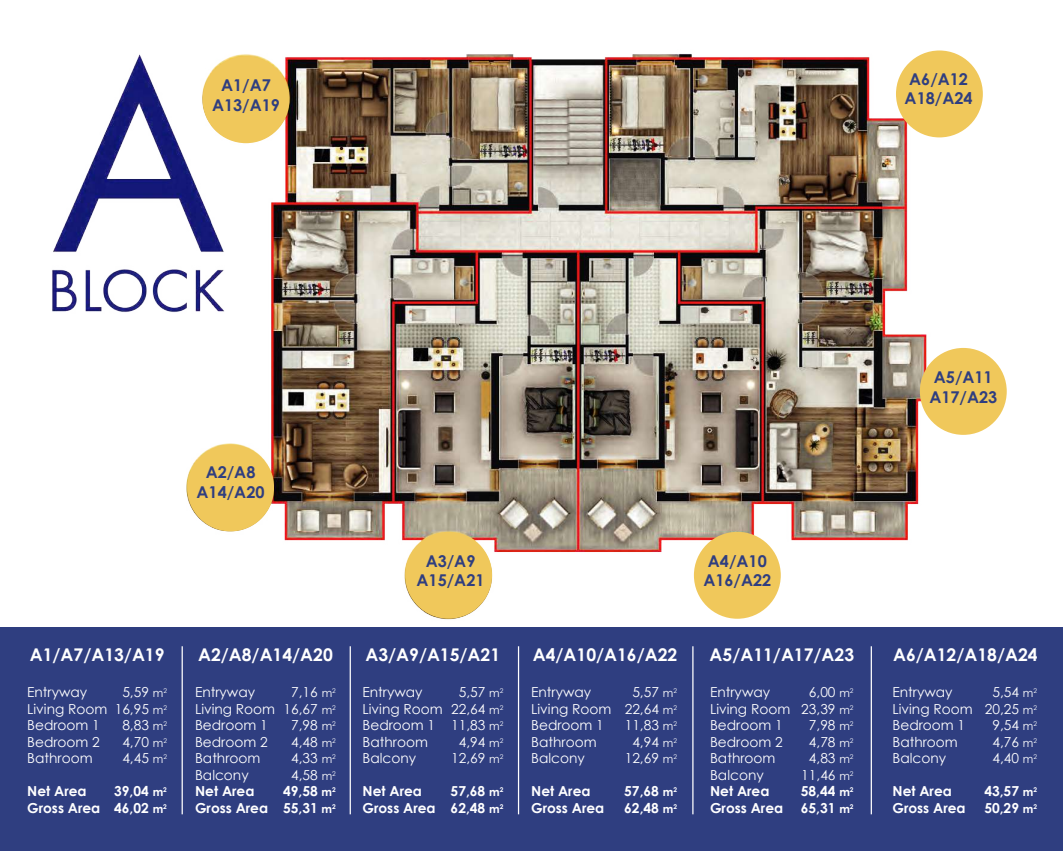
<style>
.page{position:relative;width:1063px;height:851px;background:#fff}
.page>*{position:absolute;margin:0;border:0;box-sizing:border-box;transform-origin:0 0}
.t1{font:700 17.5px "Century Gothic";color:#fff}
.t2{font:700 16.25px/19.5px "Century Gothic";color:#2f3e80;text-align:center}
.t3{font:13.75px/16.5px "Century Gothic";color:#fff}
.t4{font:700 13.75px/16.5px "Century Gothic";color:#fff}
.s1{font-size:11.25px}
.s2{font-weight:700}
.s3{font-weight:700;font-size:11.25px}
</style>
<div class="page">
<img style="left:52px;top:54px;width:955px;height:566px">
<div style="left:0;top:627px;width:1063px;height:223px;background:#2f3e80"></div>
<div style="left:203px;top:56px;width:86px;height:87px;background:#f0c85b;border-radius:50%"></div>
<div style="left:187px;top:444px;width:87px;height:87px;background:#f0c85b;border-radius:50%"></div>
<div style="left:405px;top:531px;width:87px;height:87px;background:#f0c85b;border-radius:50%"></div>
<div style="left:694px;top:531px;width:87px;height:87px;background:#f0c85b;border-radius:50%"></div>
<div style="left:920px;top:348px;width:87px;height:87px;background:#f0c85b;border-radius:50%"></div>
<div style="left:896px;top:50px;width:87px;height:87px;background:#f0c85b;border-radius:50%"></div>
<hr style="left:182px;top:646px;width:1px;height:168px;background:#fff">
<hr style="left:350px;top:646px;width:1px;height:168px;background:#fff">
<hr style="left:518px;top:646px;width:1px;height:168px;background:#fff">
<hr style="left:692px;top:646px;width:2px;height:168px;background:#fff">
<hr style="left:871px;top:646px;width:1px;height:168px;background:#fff">
<p class="t2" style="left:212px;top:75px;width:69px">A1/A7<br>A13/A19</p>
<p class="t2" style="left:905px;top:68px;width:69px;text-align:left">A6/A12<br>A18/A24</p>
<p class="t1" style="left:30px;top:641px;width:136px">A1/A7/A13/A19</p>
<p class="t3" style="left:27px;top:683px;width:82px">Entryway<br>Living Room<br>Bedroom 1<br>Bedroom 2<br>Bathroom</p>
<p class="t4" style="left:27px;top:782px;width:75px">Net Area<br>Gross Area</p>
<p class="t3" style="left:115px;top:683px;width:54px;text-align:center">5,59 <span class="s1">m</span><sup>2<br></sup>16,95 <span class="s1">m</span><sup>2<br></sup>8,83 <span class="s1">m</span><sup>2<br></sup>4,70 <span class="s1">m</span><sup>2<br></sup>4,45 <span class="s1">m</span><sup>2</sup></p>
<p class="t4" style="left:114px;top:782px;width:54px">39,04 <span class="s1">m</span><sup>2<br></sup>46,02 <span class="s1">m</span><sup>2</sup></p>
<p class="t2" style="left:197px;top:462px;width:69px">A2/A8<br>A14/A20</p>
<p class="t2" style="left:417px;top:550px;width:69px">A3/A9<br>A15/A21</p>
<p class="t2" style="left:703px;top:550px;width:69px;text-align:left">A4/A10<br>A16/A22</p>
<p class="t2" style="left:929px;top:367px;width:69px;text-align:left">A5/A11<br>A17/A23</p>
<p class="t1" style="left:198px;top:641px;width:136px">A2/A8/A14/A20</p>
<p class="t1" style="left:365px;top:641px;width:136px">A3/A9/A15/A21</p>
<p class="t1" style="left:533px;top:641px;width:146px">A4/A10/A16/A22</p>
<p class="t1" style="left:710px;top:641px;width:146px">A5/A11/A17/A23</p>
<p class="t1" style="left:893px;top:641px;width:146px">A6/A12/A18/A24</p>
<p class="t3" style="left:195px;top:683px;width:82px">Entryway<br>Living Room<br>Bedroom 1<br>Bedroom 2<br>Bathroom<br>Balcony</p>
<p class="t4" style="left:195px;top:782px;width:75px">Net Area<br>Gross Area</p>
<p class="t3" style="left:283px;top:683px;width:54px;text-align:center">7,16 <span class="s1">m</span><sup>2<br></sup>16,67 <span class="s1">m</span><sup>2<br></sup>7,98 <span class="s1">m</span><sup>2<br></sup>4,48 <span class="s1">m</span><sup>2<br></sup>4,33 <span class="s1">m</span><sup>2<br></sup>4,58 <span class="s1">m</span><sup>2<br></sup><span class="s2">49,58</span> <span class="s3">m</span><sup>2<br></sup><span class="s2">55,31</span> <span class="s3">m</span><sup>2</sup></p>
<p class="t3" style="left:363px;top:683px;width:82px">Entryway<br>Living Room<br>Bedroom 1<br>Bathroom<br>Balcony</p>
<p class="t4" style="left:363px;top:782px;width:75px">Net Area<br>Gross Area</p>
<p class="t3" style="left:451px;top:683px;width:54px;text-align:center">5,57 <span class="s1">m</span><sup>2<br></sup>22,64 <span class="s1">m</span><sup>2<br></sup>11,83 <span class="s1">m</span><sup>2<br></sup>4,94 <span class="s1">m</span><sup>2<br></sup>12,69 <span class="s1">m</span><sup>2</sup></p>
<p class="t4" style="left:451px;top:782px;width:54px">57,68 <span class="s1">m</span><sup>2<br></sup>62,48 <span class="s1">m</span><sup>2</sup></p>
<p class="t3" style="left:531px;top:683px;width:82px">Entryway<br>Living Room<br>Bedroom 1<br>Bathroom<br>Balcony</p>
<p class="t4" style="left:531px;top:782px;width:75px">Net Area<br>Gross Area</p>
<p class="t3" style="left:625px;top:683px;width:54px;text-align:center">5,57 <span class="s1">m</span><sup>2<br></sup>22,64 <span class="s1">m</span><sup>2<br></sup>11,83 <span class="s1">m</span><sup>2<br></sup>4,94 <span class="s1">m</span><sup>2<br></sup>12,69 <span class="s1">m</span><sup>2</sup></p>
<p class="t4" style="left:624px;top:782px;width:54px">57,68 <span class="s1">m</span><sup>2<br></sup>62,48 <span class="s1">m</span><sup>2</sup></p>
<p class="t3" style="left:710px;top:683px;width:82px">Entryway<br>Living Room<br>Bedroom 1<br>Bedroom 2<br>Bathroom<br>Balcony</p>
<p class="t4" style="left:710px;top:782px;width:75px">Net Area<br>Gross Area</p>
<p class="t3" style="left:801px;top:683px;width:54px;text-align:center">6,00 <span class="s1">m</span><sup>2<br></sup>23,39 <span class="s1">m</span><sup>2<br></sup>7,98 <span class="s1">m</span><sup>2<br></sup>4,78 <span class="s1">m</span><sup>2<br></sup>4,83 <span class="s1">m</span><sup>2<br></sup>11,46 <span class="s1">m</span><sup>2<br></sup><span class="s2">58,44</span> <span class="s3">m</span><sup>2<br></sup><span class="s2">65,31</span> <span class="s3">m</span><sup>2</sup></p>
<p class="t3" style="left:893px;top:683px;width:82px">Entryway<br>Living Room<br>Bedroom 1<br>Bathroom<br>Balcony</p>
<p class="t4" style="left:893px;top:782px;width:75px">Net Area<br>Gross Area</p>
<p class="t3" style="left:985px;top:683px;width:54px;text-align:center">5,54 <span class="s1">m</span><sup>2<br></sup>20,25 <span class="s1">m</span><sup>2<br></sup>9,54 <span class="s1">m</span><sup>2<br></sup>4,76 <span class="s1">m</span><sup>2<br></sup>4,40 <span class="s1">m</span><sup>2</sup></p>
<p class="t4" style="left:984px;top:782px;width:54px">43,57 <span class="s1">m</span><sup>2<br></sup>50,29 <span class="s1">m</span><sup>2</sup></p>
</div>
